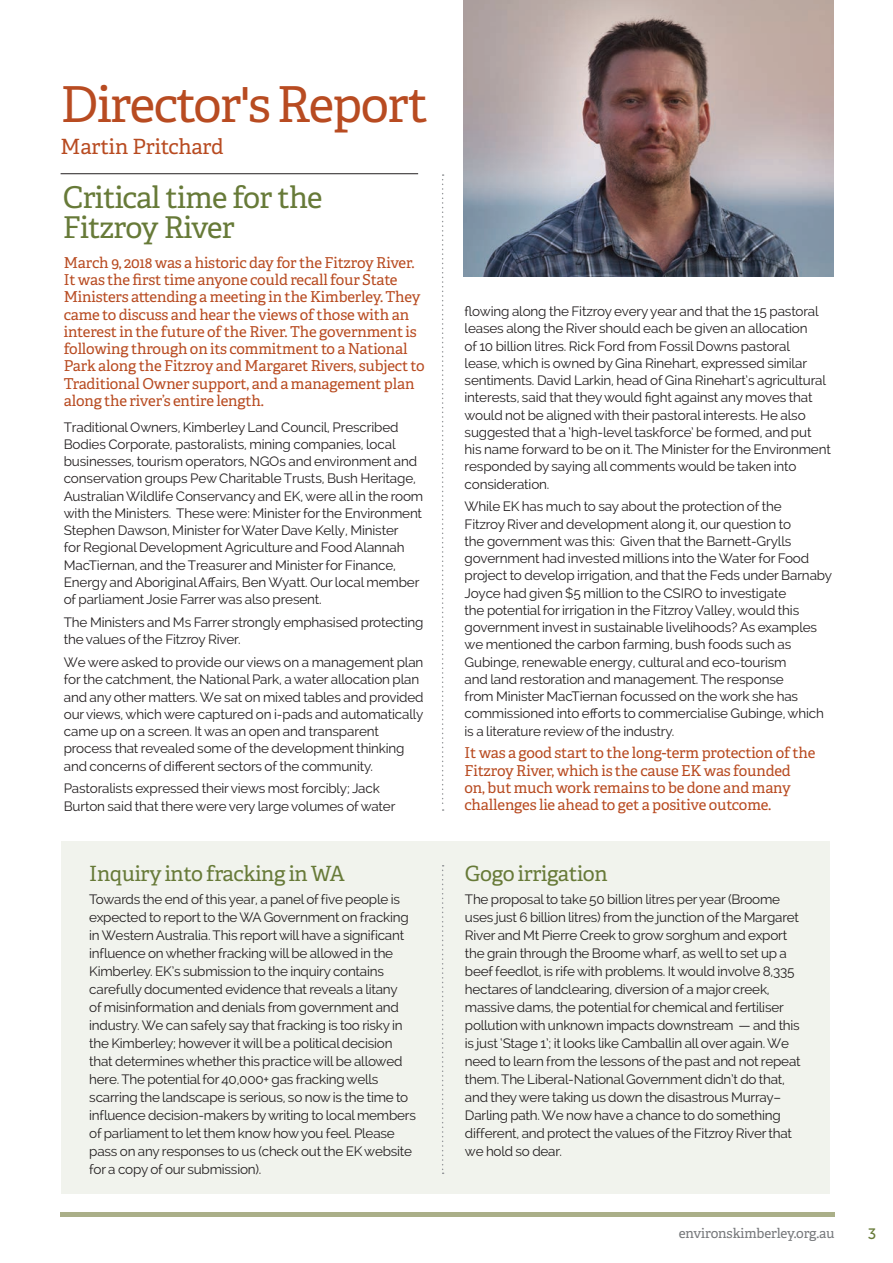
<style>
.page{position:relative;width:893px;height:1263px;background:#fff}
.page>*{position:absolute;margin:0;border:0;box-sizing:border-box;transform-origin:0 0}
.t1{font:49.5px "Adelle";letter-spacing:-.03em;color:#b84b21}
.t2{font:30px/30px "Adelle";letter-spacing:-.025em;color:#677a38}
.Lead_in_Body_text{font:21px "Adelle";letter-spacing:-.015em;color:#677a38}
.t3{font:21px "Adelle";letter-spacing:-.01em;color:#b84b21}
.t4{font:15px/17.2px "Adelle";letter-spacing:-.01em;color:#b84b21}
.t5{font:15px "Museo Sans 500";color:#677a38}
.Lead_in_Body_text-2{font:13.5px/17.2px "Raleway";letter-spacing:-.01em;color:#231f20}
.t6{font:13.5px "Adelle";letter-spacing:-.01em;color:#76787b}
</style>
<div class="page">
<div style="left:61px;top:841px;width:768px;height:353px;background:#f1f3ed"></div>
<hr style="left:60px;top:1212px;width:774px;height:4px;background:#aaaf88">
<hr style="left:61px;top:173px;width:357px;height:1px;background:#231f20">
<img style="left:463px;top:0;width:370px;height:276px">
<svg style="left:442px;top:174px;width:2px;height:637px"></svg>
<svg style="left:442px;top:865px;width:2px;height:309px"></svg>
<p class="t1" style="left:61px;top:69px;width:369px">Director's Report</p>
<p class="t3" style="left:61px;top:131px;width:165px">Martin Pritchard</p>
<p class="t2" style="left:63px;top:181px;width:261px">Critical time for the<br>Fitzroy River</p>
<p class="t4" style="left:64px;top:253px;width:362px">March 9, 2018 was a historic day for the Fitzroy River.<br>It was the first time anyone could recall four State Ministers attending a meeting in the Kimberley. They came to discuss and hear the views of those with an interest in the future of the River. The government is following through on its commitment to a National Park along the Fitzroy and Margaret Rivers, subject to Traditional Owner support, and a management plan along the river’s entire length.</p>
<p class="Lead_in_Body_text-2" style="left:64px;top:418px;width:361px">Traditional Owners, Kimberley Land Council, Prescribed Bodies Corporate, pastoralists, mining companies, local businesses, tourism operators, NGOs and environment and conservation groups Pew Charitable Trusts, Bush Heritage, Australian Wildlife Conservancy and EK, were all in the room with the Ministers. These were: Minister for the Environment Stephen Dawson, Minister for Water Dave Kelly, Minister<br>for Regional Development Agriculture and Food Alannah MacTiernan, and the Treasurer and Minister for Finance, Energy and Aboriginal Affairs, Ben Wyatt. Our local member of parliament Josie Farrer was also present.</p>
<p class="Lead_in_Body_text-2" style="left:64px;top:614px;width:361px">The Ministers and Ms Farrer strongly emphasised protecting the values of the Fitzroy River.</p>
<p class="Lead_in_Body_text-2" style="left:64px;top:654px;width:361px">We were asked to provide our views on a management plan for the catchment, the National Park, a water allocation plan and any other matters. We sat on mixed tables and provided our views, which were captured on i-pads and automatically came up on a screen. It was an open and transparent process that revealed some of the development thinking and concerns of different sectors of the community.</p>
<p class="Lead_in_Body_text-2" style="left:64px;top:780px;width:333px">Pastoralists expressed their views most forcibly; Jack<br>Burton said that there were very large volumes of water</p>
<p class="Lead_in_Body_text" style="left:89px;top:858px;width:257px">Inquiry into fracking in WA</p>
<p class="Lead_in_Body_text-2" style="left:89px;top:890px;width:328px;line-height:18px">Towards the end of this year, a panel of five people is expected to report to the WA Government on fracking in Western Australia. This report will have a significant influence on whether fracking will be allowed in the Kimberley. EK’s submission to the inquiry contains carefully documented evidence that reveals a litany<br>of misinformation and denials from government and industry. We can safely say that fracking is too risky in the Kimberley; however it will be a political decision that determines whether this practice will be allowed here. The potential for 40,000+ gas fracking wells scarring the landscape is serious, so now is the time to influence decision-makers by writing to local members of parliament to let them know how you feel. Please pass on any responses to us (check out the EK website for a copy of our submission).</p>
<p class="Lead_in_Body_text-2" style="left:465px;top:303px;width:368px">flowing along the Fitzroy every year and that the 15 pastoral leases along the River should each be given an allocation<br>of 10 billion litres. Rick Ford from Fossil Downs pastoral<br>lease, which is owned by Gina Rinehart, expressed similar sentiments. David Larkin, head of Gina Rinehart’s agricultural interests, said that they would fight against any moves that would not be aligned with their pastoral interests. He also suggested that a ‘high-level taskforce’ be formed, and put his name forward to be on it. The Minister for the Environment responded by saying all comments would be taken into consideration.</p>
<p class="Lead_in_Body_text-2" style="left:465px;top:498px;width:369px">While EK has much to say about the protection of the<br>Fitzroy River and development along it, our question to<br>the government was this: Given that the Barnett-Grylls government had invested millions into the Water for Food project to develop irrigation, and that the Feds under Barnaby Joyce had given $5 million to the CSIRO to investigate<br>the potential for irrigation in the Fitzroy Valley, would this government invest in sustainable livelihoods? As examples we mentioned the carbon farming, bush foods such as Gubinge, renewable energy, cultural and eco-tourism<br>and land restoration and management. The response<br>from Minister MacTiernan focussed on the work she has commissioned into efforts to commercialise Gubinge, which is a literature review of the industry.</p>
<p class="t4" style="left:465px;top:744px;width:352px">It was a good start to the long-term protection of the Fitzroy River, which is the cause EK was founded<br>on, but much work remains to be done and many challenges lie ahead to get a positive outcome.</p>
<p class="Lead_in_Body_text" style="left:465px;top:858px;width:144px">Gogo irrigation</p>
<p class="Lead_in_Body_text-2" style="left:465px;top:890px;width:337px;line-height:18px">The proposal to take 50 billion litres per year (Broome uses just 6 billion litres) from the junction of the Margaret River and Mt Pierre Creek to grow sorghum and export the grain through the Broome wharf, as well to set up a beef feedlot, is rife with problems. It would involve 8,335 hectares of landclearing, diversion of a major creek, massive dams, the potential for chemical and fertiliser pollution with unknown impacts downstream — and this is just ‘Stage 1’; it looks like Camballin all over again. We need to learn from the lessons of the past and not repeat them. The Liberal-National Government didn’t do that, and they were taking us down the disastrous Murray– Darling path. We now have a chance to do something different, and protect the values of the Fitzroy River that we hold so dear.</p>
<p class="t6" style="left:679px;top:1223px;width:157px">environskimberley.org.au</p>
<p class="t5" style="left:868px;top:1225px;width:10px">3</p>
</div>
